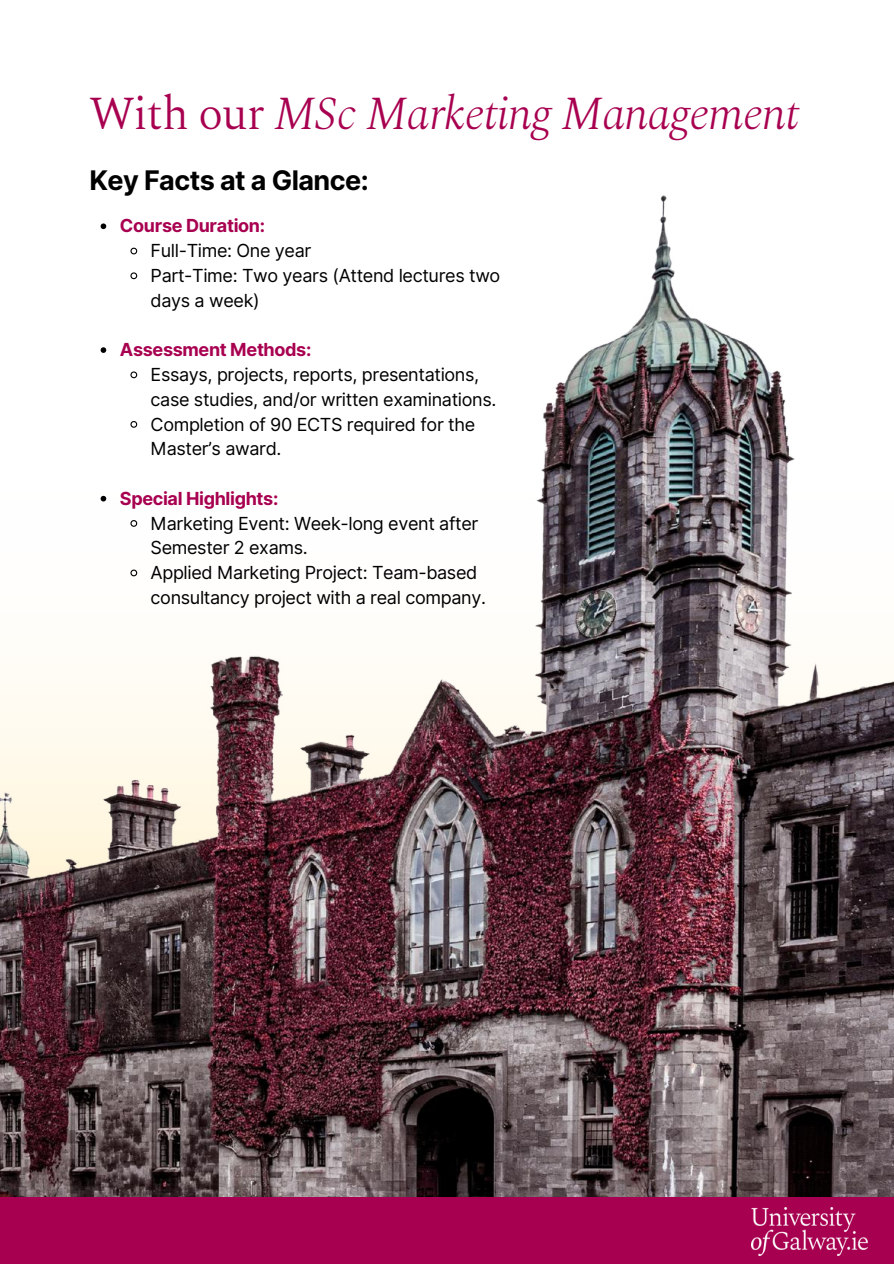
<style>
.page{position:relative;width:894px;height:1264px;background:#fff}
.page>*{position:absolute;margin:0;border:0;box-sizing:border-box;transform-origin:0 0}
.t1{font:italic 300 46.5px "Spectral";letter-spacing:-.02em;color:#a80050}
.t2{font:700 27px "Inter";letter-spacing:-.02em;color:#000}
.t3{font:18px/24.8px "Inter";letter-spacing:-.02em;color:#000}
.t4{font:700 18px "Inter";letter-spacing:-.02em;color:#a80050}
.s1{font-style:normal}
</style>
<div class="page">
<div style="left:0;top:1196px;width:893px;height:67px;background:#a80050"></div>
<img style="left:751px;top:1207px;width:115px;height:48px">
<img style="left:0;top:195px;width:892px;height:1001px">
<svg style="left:101px;top:223px;width:5px;height:6px"></svg>
<svg style="left:130px;top:247px;width:8px;height:8px"></svg>
<svg style="left:130px;top:271px;width:8px;height:9px"></svg>
<svg style="left:101px;top:347px;width:5px;height:6px"></svg>
<svg style="left:130px;top:370px;width:8px;height:9px"></svg>
<svg style="left:130px;top:420px;width:8px;height:8px"></svg>
<svg style="left:101px;top:496px;width:5px;height:5px"></svg>
<svg style="left:130px;top:519px;width:8px;height:8px"></svg>
<svg style="left:130px;top:568px;width:8px;height:9px"></svg>
<h1 class="t1" style="left:89px;top:80px;width:711px"><span class="s1">With our</span> MSc Marketing Management</h1>
<h2 class="t2" style="left:89px;top:164px;width:281px">Key Facts at a Glance:</h2>
<p class="t4" style="left:120px;top:215px;width:147px">Course Duration:</p>
<p class="t3" style="left:150px;top:238px;width:351px">Full-Time: One year<br>Part-Time: Two years (Attend lectures two days a week)</p>
<p class="t4" style="left:120px;top:339px;width:193px">Assessment Methods:</p>
<p class="t3" style="left:150px;top:362px;width:347px">Essays, projects, reports, presentations, case studies, and/or written examinations.<br>Completion of 90 ECTS required for the Master’s award.</p>
<p class="t4" style="left:120px;top:487px;width:160px">Special Highlights:</p>
<p class="t3" style="left:150px;top:510px;width:337px">Marketing Event: Week-long event after Semester 2 exams.<br>Applied Marketing Project: Team-based consultancy project with a real company.</p>
</div>
